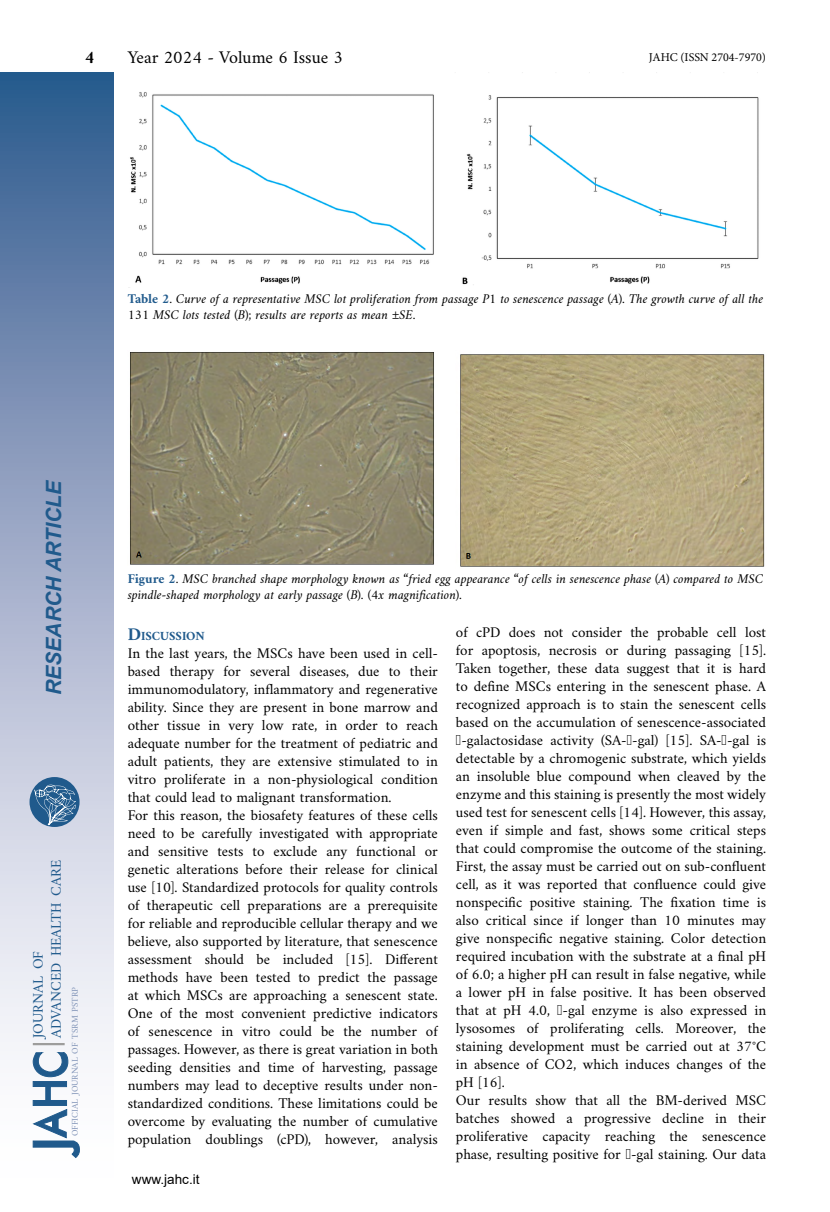
<style>
.page{position:relative;width:830px;height:1212px;background:#fff}
.page>*{position:absolute;margin:0;border:0;box-sizing:border-box;transform-origin:0 0}
.t1{font:italic 700 21px "Arial";letter-spacing:-.01em;color:#205a8c}
.t2{font:18px "Amiri";color:#000}
.t3{font:700 18px "Amiri";color:#000}
.t4{font:15px/18px "Amiri";color:#000}
.t5{font:14.7px/18px "Amiri";color:#205a8c}
.t6{font:italic 13.5px/16.2px "Amiri";color:#000}
.t7{font:13.5px "Arial";color:#000}
.t8{font:700 12.6px "Amiri";color:#205a8c}
.t9{font:12px "Minion Pro";color:#000}
.t10{font:8.85px "Amiri";color:#8093b7}
.s1{font-weight:700;font-style:normal;color:#205a8c}
.s2{font-size:18px}
</style>
<div class="page">
<svg style="left:0;top:72px;width:113px;height:979px;background:#9aaac6"></svg>
<div style="left:29px;top:777px;width:50px;height:50px;background:#205a8c;border-radius:50%"></div>
<svg style="left:34px;top:785px;width:42px;height:40px"></svg>
<svg style="left:32px;top:1052px;width:48px;height:106px"></svg>
<hr style="left:33px;top:1043px;width:32px;height:2px;background:#9d9d9c">
<img style="left:128px;top:72px;width:631px;height:216px">
<img style="left:130px;top:352px;width:304px;height:213px">
<img style="left:460px;top:354px;width:305px;height:213px">
<p class="t3" style="left:85px;top:46px;width:11px">4</p>
<p class="t2" style="left:128px;top:46px;width:217px">Year 2024 - Volume 6 Issue 3</p>
<p class="t9" style="left:648px;top:49px;width:119px">JAHC (ISSN 2704-7970)</p>
<p class="t6" style="left:128px;top:290px;width:636px"><span class="s1">Table 2</span>. Curve of a representative MSC lot proliferation from passage P1 to senescence passage (A). The growth curve of all the<br>131 MSC lots tested (B); results are reports as mean ±SE.</p>
<h1 class="t1" style="left:40px;top:695px;width:216px;rotate:-90deg">RESEARCH ARTICLE</h1>
<p class="t5" style="left:29px;top:1038px;width:179px;rotate:-90deg">journal of<br>advanced health care</p>
<p class="t10" style="left:70px;top:1136px;width:151px;rotate:-90deg">official journal of tsrm pstrp</p>
<p class="t6" style="left:128px;top:570px;width:636px"><span class="s1">Figure 2</span>. MSC branched shape morphology known as “fried egg appearance “of cells in senescence phase (A) compared to MSC spindle-shaped morphology at early passage (B). (4x magnification).</p>
<p class="t8" style="left:128px;top:629px;width:79px"><span class="s2">D</span>ISCUSSION</p>
<p class="t4" style="left:128px;top:644px;width:311px">In the last years, the MSCs have been used in cell&shy;based therapy for several diseases, due to their immunomodulatory, inflammatory and regenerative ability. Since they are present in bone marrow and other tissue in very low rate, in order to reach adequate number for the treatment of pediatric and adult patients, they are extensive stimulated to in vitro proliferate in a non-physiological condition that could lead to malignant transformation.<br>For this reason, the biosafety features of these cells need to be carefully investigated with appropriate and sensitive tests to exclude any functional or genetic alterations before their release for clinical use [10]. Standardized protocols for quality controls of therapeutic cell preparations are a prerequisite for reliable and reproducible cellular therapy and we believe, also supported by literature, that senescence assessment should be included [15]. Different methods have been tested to predict the passage at which MSCs are approaching a senescent state.<br>One of the most convenient predictive indicators of senescence in vitro could be the number of passages. However, as there is great variation in both seeding densities and time of harvesting, passage numbers may lead to deceptive results under non&shy;standardized conditions. These limitations could be overcome by evaluating the number of cumulative population doublings (cPD), however, analysis</p>
<p class="t4" style="left:455px;top:623px;width:311px">of cPD does not consider the probable cell lost for apoptosis, necrosis or during passaging [15].<br>Taken together, these data suggest that it is hard to define MSCs entering in the senescent phase. A recognized approach is to stain the senescent cells based on the accumulation of senescence-associated β-galactosidase activity (SA-β-gal) [15]. SA-β-gal is detectable by a chromogenic substrate, which yields an insoluble blue compound when cleaved by the enzyme and this staining is presently the most widely used test for senescent cells [14]. However, this assay, even if simple and fast, shows some critical steps that could compromise the outcome of the staining.<br>First, the assay must be carried out on sub-confluent cell, as it was reported that confluence could give nonspecific positive staining. The fixation time is also critical since if longer than 10 minutes may give nonspecific negative staining. Color detection required incubation with the substrate at a final pH of 6.0; a higher pH can result in false negative, while a lower pH in false positive. It has been observed that at pH 4.0, β-gal enzyme is also expressed in lysosomes of proliferating cells. Moreover, the staining development must be carried out at 37°C in absence of CO2, which induces changes of the pH [16].<br>Our results show that all the BM-derived MSC batches showed a progressive decline in their proliferative capacity reaching the senescence phase, resulting positive for β-gal staining. Our data</p>
<p class="t7" style="left:132px;top:1170px;width:69px">www.jahc.it</p>
</div>
